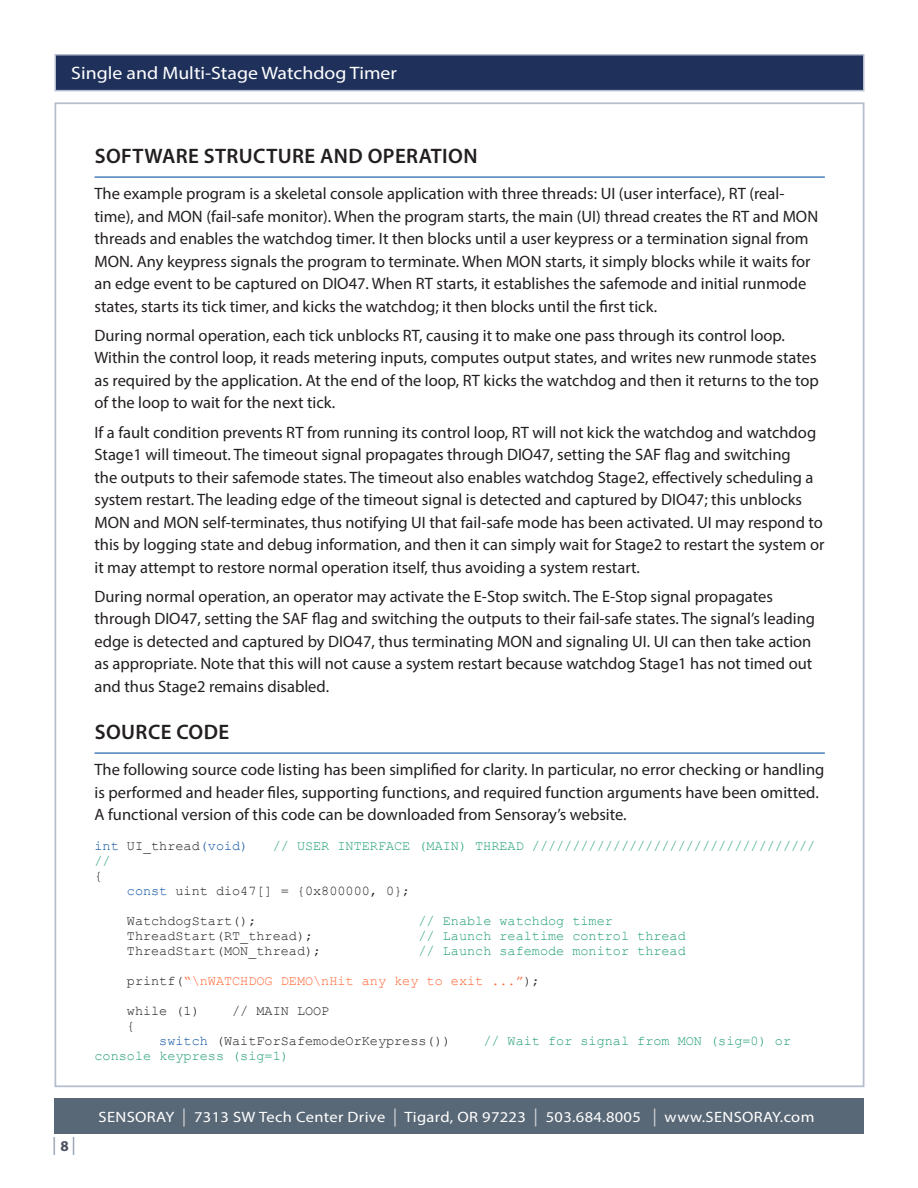
<style>
.page{position:relative;width:918px;height:1188px;background:#fff}
.page>*{position:absolute;margin:0;border:0;box-sizing:border-box;transform-origin:0 0}
.t1{font:600 21px "Myriad Pro";letter-spacing:.02em;color:#231f20}
.t2{font:18px "Myriad Pro";color:#fff;scale:1.1 1}
.t3{font:18px "Times";color:#8897a7}
.Body_style{font:16.5px/22.5px "Myriad Pro";color:#231f20}
.t4{font:15px "Myriad Pro";letter-spacing:.02em;color:#fff;scale:1.1 1}
.t5{font:13.5px/15px "Courier New";color:#23a073}
.t6{font:13.5px "Courier New";color:#231f20}
.t7{font:13.5px "Courier New";color:#ff6634}
.t8{font:13.5px "Courier New";color:#0f54a2}
.s1{color:#231f20}
.s2{color:#0f54a2}
.s3{font-family:"Myriad Pro";font-weight:700;font-size:15px;color:#484e5d}
.s4{font-size:18px;color:#d8d9db}
</style>
<div class="page">
<div style="left:54px;top:1099px;width:810px;height:35px;background:#596877"></div>
<div style="left:54px;top:54px;width:810px;height:37px;background:#1f315b;border:2px solid #b4becf"></div>
<hr style="left:94px;top:177px;width:731px;height:1px;background:#0f54a2">
<hr style="left:94px;top:753px;width:731px;height:1px;background:#0f54a2">
<p class="t2" style="left:71px;top:62px;width:298px">Single and Multi-Stage Watchdog Timer</p>
<p class="t1" style="left:95px;top:143px;width:41px">SOFTW</p>
<p class="t1" style="left:162px;top:143px;width:317px">ARE STRUCTURE AND OPERATION</p>
<p class="Body_style" style="left:94px;top:182px;width:725px">The example program is a skeletal console application with three threads: UI (user interface), RT (real&shy;time), and MON (fail-safe monitor). When the program starts, the main (UI) thread creates the RT and MON threads and enables the watchdog timer. It then blocks until a user keypress or a termination signal from MON. Any keypress signals the program to terminate. When MON starts, it simply blocks while it waits for an edge event to be captured on DIO47. When RT starts, it establishes the safemode and initial runmode states, starts its tick timer, and kicks the watchdog; it then blocks until the first tick.</p>
<p class="Body_style" style="left:94px;top:324px;width:726px">During normal operation, each tick unblocks RT, causing it to make one pass through its control loop.<br>Within the control loop, it reads metering inputs, computes output states, and writes new runmode states as required by the application. At the end of the loop, RT kicks the watchdog and then it returns to the top of the loop to wait for the next tick.</p>
<p class="Body_style" style="left:94px;top:420px;width:731px">If a fault condition prevents RT from running its control loop, RT will not kick the watchdog and watchdog Stage1 will timeout. The timeout signal propagates through DIO47, setting the SAF flag and switching<br>the outputs to their safemode states. The timeout also enables watchdog Stage2, effectively scheduling a system restart. The leading edge of the timeout signal is detected and captured by DIO47; this unblocks MON and MON self-terminates, thus notifying UI that fail-safe mode has been activated. UI may respond to this by logging state and debug information, and then it can simply wait for Stage2 to restart the system or it may attempt to restore normal operation itself, thus avoiding a system restart.</p>
<p class="Body_style" style="left:94px;top:585px;width:722px">During normal operation, an operator may activate the E-Stop switch. The E-Stop signal propagates through DIO47, setting the SAF flag and switching the outputs to their fail-safe states. The signal’s leading edge is detected and captured by DIO47, thus terminating MON and signaling UI. UI can then take action as appropriate. Note that this will not cause a system restart because watchdog Stage1 has not timed out and thus Stage2 remains disabled.</p>
<p class="t1" style="left:95px;top:719px;width:136px">SOURCE CODE</p>
<p class="Body_style" style="left:94px;top:758px;width:731px">The following source code listing has been simplified for clarity. In particular, no error checking or handling is performed and header files, supporting functions, and required function arguments have been omitted.<br>A functional version of this code can be downloaded from Sensoray’s website.</p>
<p class="t8" style="left:94px;top:837px;width:155px">int <span class="s1">UI_thread</span>(void)</p>
<p class="t5" style="left:273px;top:838px;width:544px">// USER INTERFACE (MAIN) THREAD ///////////////////////////////////</p>
<p class="t5" style="left:94px;top:853px;width:18px">// <span class="s1">{</span></p>
<p class="t6" style="left:127px;top:882px;width:285px"><span class="s2">const</span> uint dio47[] = {0x800000, 0};</p>
<p class="t6" style="left:127px;top:912px;width:131px">WatchdogStart();</p>
<p class="t5" style="left:419px;top:913px;width:196px">// Enable watchdog timer</p>
<p class="t6" style="left:127px;top:927px;width:188px">ThreadStart(RT_thread);</p>
<p class="t5" style="left:419px;top:928px;width:269px">// Launch realtime control thread</p>
<p class="t6" style="left:127px;top:942px;width:196px">ThreadStart(MON_thread);</p>
<p class="t5" style="left:419px;top:943px;width:269px">// Launch safemode monitor thread</p>
<p class="t7" style="left:127px;top:972px;width:415px"><span class="s1">printf(</span>“\nWATCHDOG DEMO\nHit any key to exit ...”<span class="s1">);</span></p>
<p class="t6" style="left:127px;top:1002px;width:74px">while (1)</p>
<p class="t6" style="left:232px;top:1002px;width:99px">// MAIN LOOP</p>
<p class="t6" style="left:127px;top:1017px;width:10px">{</p>
<p class="t6" style="left:159px;top:1032px;width:293px"><span class="s2">switch</span> (WaitForSafemodeOrKeypress())</p>
<p class="t5" style="left:483px;top:1033px;width:309px">// Wait for signal from MON (sig=0) or</p>
<p class="t5" style="left:94px;top:1048px;width:196px">console keypress (sig=1)</p>
<p class="t3" style="left:52px;top:1134px;width:25px">| <span class="s3">8</span> |</p>
<p class="t4" style="left:99px;top:1107px;width:652px">SENSORAY <span class="s4">|</span> 7313 SW Tech Center Drive <span class="s4">|</span> Tigard, OR 97223 <span class="s4">|</span> 503.684.8005 <span class="s4">|</span> www.SENSORAY.com</p>
</div>
